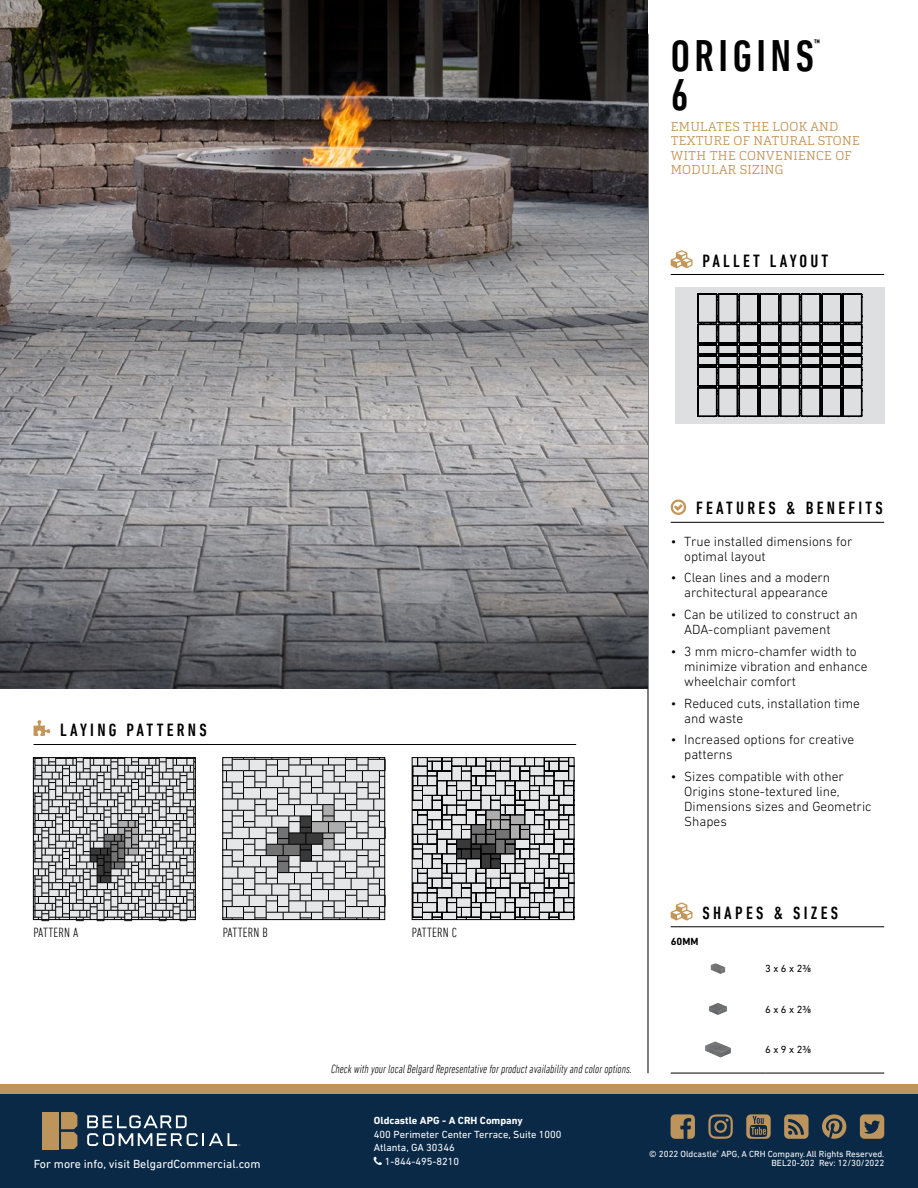
<style>
.page{position:relative;width:918px;height:1188px;background:#fff}
.page>*{position:absolute;margin:0;border:0;box-sizing:border-box;transform-origin:0 0}
.t1{font:500 condensed 45px "DIN Next LT Pro";letter-spacing:.1em;color:#000}
.t2{font:500 condensed 18px "DIN Next LT Pro";letter-spacing:.18em;color:#000}
.t3{font:300 13.5px/15px "DIN Next LT Pro";color:#000}
.t4{font:300 condensed 13.5px "DIN Next LT Pro";letter-spacing:.02em;color:#000}
.t5{font:300 12.75px/14.2px "Cargan";letter-spacing:.03em;color:#c39558}
.t6{font:italic 300 condensed 12px "DIN Next LT Pro";color:#000}
.t7{font:12px "DIN Next LT Pro";color:#fff}
.t8{font:10.5px "DIN Next LT Pro";color:#fff}
.t9{font:700 10.5px "DIN Next LT Pro";color:#fff}
.t10{font:10.5px "DIN Next LT Pro";color:#000}
.t11{font:700 10.5px "DIN Next LT Pro";color:#000}
.t12{font:500 condensed 9.6px "DIN Next LT Pro";color:#000}
.t13{font:9px/9px "DIN Next LT Pro";color:#fff;text-align:right}
</style>
<div class="page">
<hr style="left:648px;top:34px;width:1px;height:1039px;background:#000">
<div style="left:0;top:1094px;width:918px;height:94px;background:#0a2947"></div>
<div style="left:0;top:1084px;width:918px;height:10px;background:#bd955c"></div>
<svg style="left:87px;top:1115px;width:153px;height:31px"></svg>
<svg style="left:61px;top:1112px;width:16px;height:37px"></svg>
<div style="left:42px;top:1112px;width:16px;height:37px;background:#bd955c"></div>
<svg style="left:822px;top:1114px;width:24px;height:25px"></svg>
<svg style="left:708px;top:1114px;width:25px;height:25px"></svg>
<svg style="left:671px;top:1114px;width:24px;height:25px"></svg>
<svg style="left:860px;top:1114px;width:24px;height:25px"></svg>
<svg style="left:746px;top:1114px;width:25px;height:25px"></svg>
<svg style="left:784px;top:1114px;width:25px;height:25px"></svg>
<img style="left:0;top:0;width:648px;height:688px">
<hr style="left:34px;top:744px;width:542px;height:1px;background:#000">
<svg style="left:34px;top:720px;width:16px;height:16px"></svg>
<svg style="left:414px;top:759px;width:158px;height:159px;background:#9d9e9f"></svg>
<div style="left:412px;top:757px;width:162px;height:163px;border:1px solid #000"></div>
<svg style="left:33px;top:759px;width:162px;height:162px;background:#a2a3a3"></svg>
<div style="left:33px;top:757px;width:163px;height:163px;border:1px solid #000"></div>
<svg style="left:225px;top:758px;width:161px;height:162px;background:#b6b7b7"></svg>
<div style="left:223px;top:757px;width:162px;height:163px;border:1px solid #000"></div>
<hr style="left:671px;top:274px;width:213px;height:1px;background:#000">
<svg style="left:671px;top:250px;width:22px;height:18px"></svg>
<div style="left:675px;top:287px;width:210px;height:136px;background:#dedfe0"></div>
<svg style="left:697px;top:293px;width:165px;height:124px"></svg>
<hr style="left:671px;top:927px;width:213px;height:1px;background:#000">
<svg style="left:671px;top:902px;width:22px;height:18px"></svg>
<hr style="left:671px;top:1073px;width:94px;height:1px;background:#000">
<hr style="left:765px;top:1073px;width:119px;height:1px;background:#000">
<img style="left:711px;top:963px;width:14px;height:11px">
<img style="left:709px;top:1003px;width:18px;height:12px">
<img style="left:705px;top:1041px;width:26px;height:17px">
<hr style="left:671px;top:522px;width:213px;height:1px;background:#000">
<svg style="left:671px;top:500px;width:15px;height:15px"></svg>
<h1 class="t1" style="left:671px;top:31px;width:145px">ORIGINS</h1>
<p class="t12" style="left:814px;top:37px;width:8px">™</p>
<h1 class="t1" style="left:671px;top:70px;width:19px">6</h1>
<p class="t5" style="left:671px;top:120px;width:191px">EMULATES THE LOOK AND<br>TEXTURE OF NATURAL STONE<br>WITH THE CONVENIENCE OF<br>MODULAR SIZING</p>
<h2 class="t2" style="left:703px;top:251px;width:127px">PALLET LAYOUT</h2>
<h2 class="t2" style="left:60px;top:719px;width:148px">LAYING PATTERNS</h2>
<p class="t4" style="left:33px;top:924px;width:47px">PATTERN A</p>
<p class="t4" style="left:223px;top:924px;width:47px">PATTERN B</p>
<p class="t4" style="left:412px;top:924px;width:46px">PATTERN C</p>
<p class="t6" style="left:331px;top:1062px;width:302px">Check with your local Belgard Representative for product availability and color options.</p>
<h2 class="t2" style="left:696px;top:497px;width:188px">FEATURES &amp; BENEFITS</h2>
<p class="t3" style="left:684px;top:533px;width:170px;text-indent:-14px">• True installed dimensions for optimal layout</p>
<p class="t3" style="left:671px;top:570px;width:161px;text-align:right">• Clean lines and a modern architectural appearance</p>
<p class="t3" style="left:684px;top:607px;width:175px;text-indent:-14px">• Can be utilized to construct an<br>ADA-compliant pavement</p>
<p class="t3" style="left:684px;top:644px;width:185px;text-indent:-14px">• 3 mm micro-chamfer width to minimize vibration and enhance wheelchair comfort</p>
<p class="t3" style="left:684px;top:695px;width:177px;text-indent:-14px">• Reduced cuts, installation time and waste</p>
<p class="t3" style="left:684px;top:732px;width:172px;text-indent:-14px">• Increased options for creative patterns</p>
<p class="t3" style="left:684px;top:769px;width:189px;text-indent:-14px">• Sizes compatible with other<br>Origins stone-textured line,<br>Dimensions sizes and Geometric<br>Shapes</p>
<h2 class="t2" style="left:703px;top:903px;width:137px">SHAPES &amp; SIZES</h2>
<p class="t11" style="left:671px;top:935px;width:29px">60MM</p>
<p class="t10" style="left:765px;top:963px;width:48px">3 x 6 x 23/8</p>
<p class="t10" style="left:765px;top:1003px;width:48px">6 x 6 x 23/8</p>
<p class="t10" style="left:765px;top:1044px;width:48px">6 x 9 x 23/8</p>
<p class="t7" style="left:34px;top:1157px;width:228px">For more info, visit BelgardCommercial.com</p>
<p class="t9" style="left:374px;top:1115px;width:150px">Oldcastle APG - A CRH Company</p>
<p class="t8" style="left:374px;top:1128px;width:189px">400 Perimeter Center Terrace, Suite 1000</p>
<p class="t8" style="left:374px;top:1142px;width:82px">Atlanta, GA 30346</p>
<p class="t8" style="left:385px;top:1155px;width:76px">1-844-495-8210</p>
<p class="t13" style="left:649px;top:1149px;width:237px">© 2022 Oldcastle<sup>®</sup> APG, A CRH Company.All Rights Reserved.<br>BEL20-202 Rev: 12/30/2022</p>
</div>
